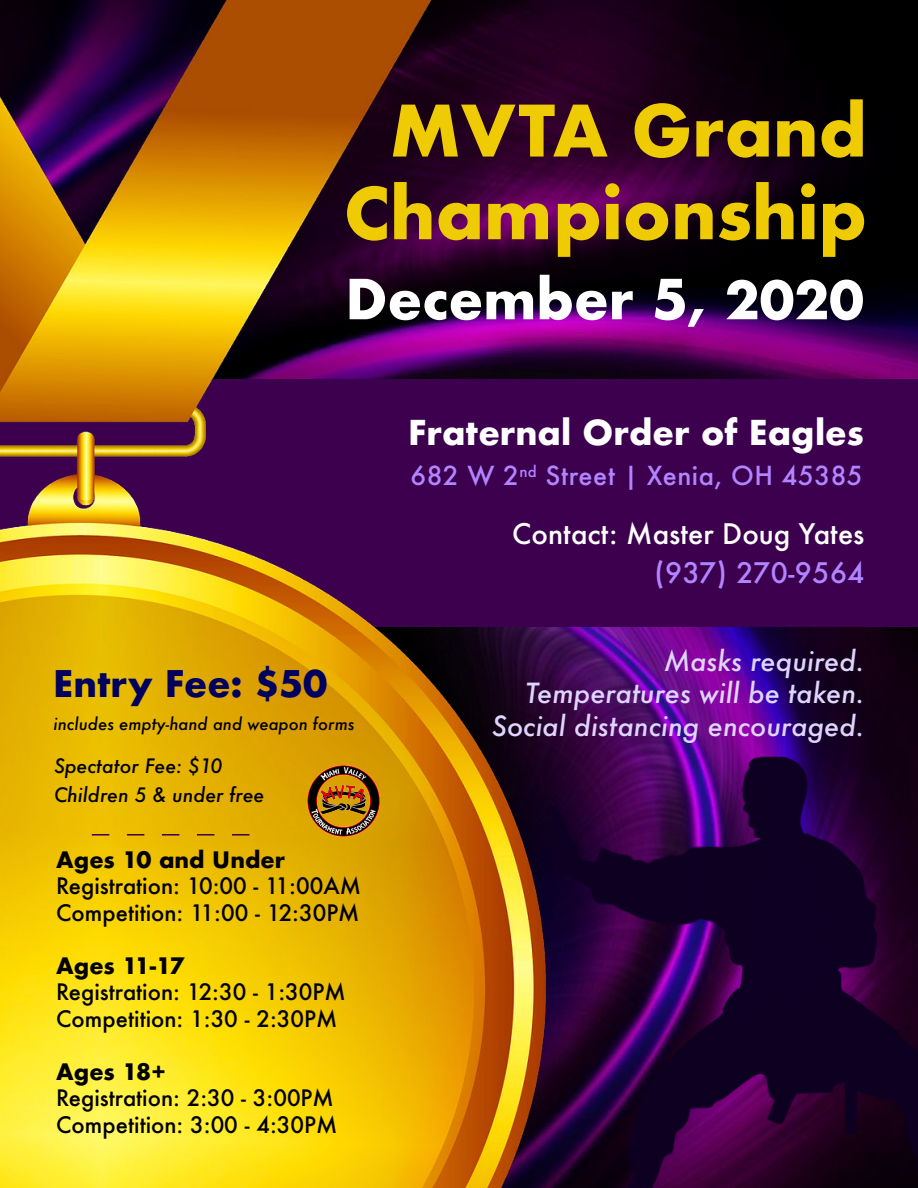
<style>
.page{position:relative;width:918px;height:1188px;background:#fff}
.page>*{position:absolute;margin:0;border:0;box-sizing:border-box;transform-origin:0 0}
.t1{font:700 68.85px "Futura";color:#efcb03}
.t2{font:700 53.7px "Futura";color:#fff}
.t3{font:700 35.7px "Futura";color:#00005f}
.t4{font:700 33.3px "Futura";color:#fff}
.t5{font:500 27.6px "Futura";color:#fff}
.t6{font:500 27.6px "Futura";letter-spacing:.02em;color:#b085ff}
.t7{font:italic 500 27px "Futura";color:#ded4fd}
.t8{font:500 25.5px "Futura";letter-spacing:.02em;color:#b085ff}
.t9{font:500 22.05px "Futura";color:#000}
.t10{font:700 22.05px "Futura";color:#000}
.t11{font:italic 500 19.35px "Futura";color:#000}
.t12{font:italic 500 16.5px "Futura";color:#000}
.s1{font-size:51.15px}
</style>
<div class="page">
<img style="left:564px;top:0;width:354px;height:737px">
<img style="left:564px;top:737px;width:354px;height:451px">
<div style="left:0;top:379px;width:918px;height:247px;background:#3d004f"></div>
<img style="left:0;top:0;width:564px;height:1188px">
<img style="left:308px;top:766px;width:71px;height:71px">
<svg style="left:92px;top:834px;width:157px;height:2px"></svg>
<p class="t1" style="left:390px;top:81px;width:479px">MVTA Grand</p>
<p class="t1" style="left:344px;top:164px;width:525px">Championship</p>
<p class="t2" style="left:345px;top:260px;width:520px">December 5, <span class="s1">2020</span></p>
<p class="t3" style="left:53px;top:658px;width:276px">Entry Fee: $50</p>
<p class="t12" style="left:53px;top:713px;width:303px">includes empty-hand and weapon forms</p>
<p class="t11" style="left:54px;top:753px;width:170px">Spectator Fee: $10</p>
<p class="t11" style="left:54px;top:782px;width:212px">Children 5 &amp; under free</p>
<p class="t10" style="left:56px;top:843px;width:231px">Ages 10 and Under</p>
<p class="t9" style="left:56px;top:871px;width:306px">Registration: 10:00 - 11:00AM</p>
<p class="t9" style="left:56px;top:897px;width:305px">Competition: 11:00 - 12:30PM</p>
<p class="t10" style="left:56px;top:949px;width:130px">Ages 11-17</p>
<p class="t9" style="left:56px;top:977px;width:291px">Registration: 12:30 - 1:30PM</p>
<p class="t9" style="left:56px;top:1003px;width:283px">Competition: 1:30 - 2:30PM</p>
<p class="t10" style="left:56px;top:1055px;width:112px">Ages 18+</p>
<p class="t9" style="left:56px;top:1083px;width:279px">Registration: 2:30 - 3:00PM</p>
<p class="t9" style="left:56px;top:1109px;width:283px">Competition: 3:00 - 4:30PM</p>
<p class="t4" style="left:408px;top:408px;width:457px">Fraternal Order of Eagles</p>
<p class="t8" style="left:410px;top:458px;width:454px">682 W 2<sup>nd</sup> Street | Xenia, OH 45385</p>
<p class="t5" style="left:512px;top:515px;width:354px">Contact: Master Doug Yates</p>
<p class="t6" style="left:655px;top:554px;width:211px">(937) 270-9564</p>
<p class="t7" style="left:664px;top:642px;width:202px">Masks required.</p>
<p class="t7" style="left:526px;top:675px;width:341px">Temperatures will be taken.</p>
<p class="t7" style="left:492px;top:707px;width:374px">Social distancing encouraged.</p>
</div>
